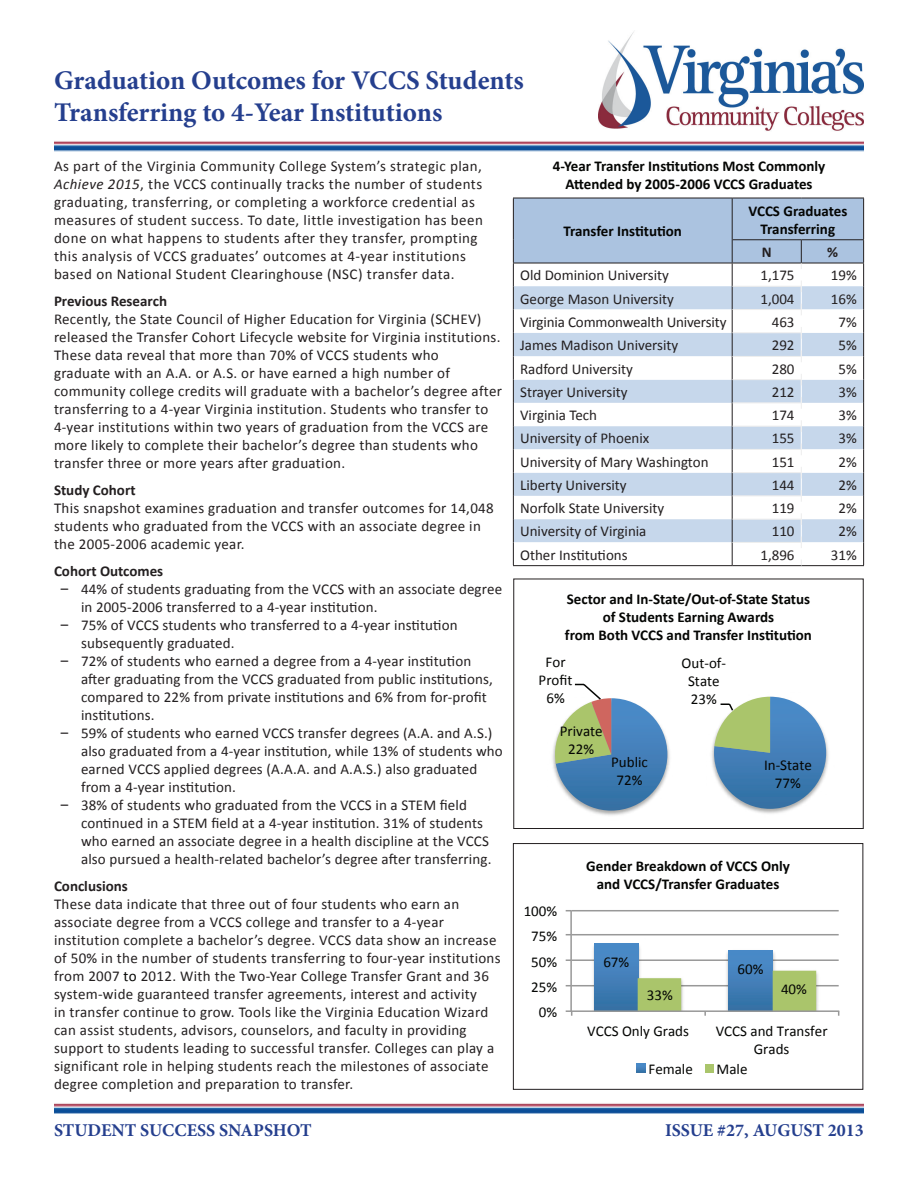
<style>
.page{position:relative;width:918px;height:1188px;background:#fff}
.page>*{position:absolute;margin:0;border:0;box-sizing:border-box;transform-origin:0 0}
.t1{font:700 27px/32.4px "Minion Pro";letter-spacing:-.005em;color:#253f8e}
.t2{font:700 18px "Minion Pro";color:#253f8e}
.t3{font:15px/18px "Calibri";letter-spacing:.02em;color:#231f20}
.t4{font:700 15px/18px "Calibri";color:#040503;text-align:center}
.t5{font:15px "Calibri";color:#231f20}
.t6{font:15px/18px "Calibri";color:#040503;text-align:center}
.t7{font:700 15px "Calibri";color:#231f20}
.t8{font:15px "Calibri";letter-spacing:-.01em;color:#231f20}
.s1{font-style:italic}
.s2{color:#040503}
</style>
<div class="page">
<img style="left:712px;top:740px;width:117px;height:74px">
<img style="left:711px;top:696px;width:64px;height:67px">
<svg style="left:714px;top:697px;width:112px;height:112px"></svg>
<div style="left:513px;top:579px;width:351px;height:250px;border:1px solid #231f20"></div>
<img style="left:589px;top:741px;width:81px;height:75px">
<svg style="left:552px;top:683px;width:115px;height:128px"></svg>
<img style="left:55px;top:141px;width:809px;height:11px">
<hr style="left:513px;top:565px;width:219px;height:1px;background:#231f20">
<hr style="left:732px;top:565px;width:69px;height:1px;background:#231f20">
<hr style="left:801px;top:565px;width:63px;height:1px;background:#231f20">
<svg style="left:513px;top:198px;width:351px;height:367px"></svg>
<hr style="left:733px;top:286px;width:68px;height:1px;background:#ededed">
<hr style="left:733px;top:309px;width:68px;height:1px;background:#ededed">
<hr style="left:733px;top:332px;width:68px;height:1px;background:#ededed">
<hr style="left:733px;top:356px;width:68px;height:1px;background:#ededed">
<hr style="left:733px;top:379px;width:68px;height:1px;background:#ededed">
<hr style="left:733px;top:403px;width:68px;height:1px;background:#ededed">
<hr style="left:733px;top:426px;width:68px;height:1px;background:#ededed">
<hr style="left:733px;top:449px;width:68px;height:1px;background:#ededed">
<hr style="left:733px;top:472px;width:68px;height:1px;background:#ededed">
<hr style="left:733px;top:496px;width:68px;height:1px;background:#ededed">
<hr style="left:733px;top:519px;width:68px;height:1px;background:#ededed">
<hr style="left:733px;top:542px;width:68px;height:1px;background:#ededed">
<img style="left:55px;top:1103px;width:809px;height:11px">
<img style="left:598px;top:32px;width:266px;height:99px">
<svg style="left:565px;top:910px;width:275px;height:163px"></svg>
<div style="left:513px;top:843px;width:350px;height:247px;border:1px solid #231f20"></div>
<h1 class="t1" style="left:54px;top:63px;width:471px">Graduation Outcomes for VCCS Students<br>Transferring to 4-Year Institutions</h1>
<p class="t3" style="left:54px;top:157px;width:431px">As part of the Virginia Community College System’s strategic plan, <span class="s1">Achieve 2015</span>, the VCCS continually tracks the number of students graduating, transferring, or completing a workforce credential as measures of student success. To date, little investigation has been done on what happens to students after they transfer, prompting this analysis of VCCS graduates’ outcomes at 4-year institutions based on National Student Clearinghouse (NSC) transfer data.</p>
<p class="t7" style="left:54px;top:292px;width:115px">Previous Research</p>
<p class="t3" style="left:54px;top:310px;width:450px">Recently, the State Council of Higher Education for Virginia (SCHEV) released the Transfer Cohort Lifecycle website for Virginia institutions.<br>These data reveal that more than 70% of VCCS students who<br>graduate with an A.A. or A.S. or have earned a high number of community college credits will graduate with a bachelor’s degree after transferring to a 4-year Virginia institution. Students who transfer to 4-year institutions within two years of graduation from the VCCS are more likely to complete their bachelor’s degree than students who transfer three or more years after graduation.</p>
<p class="t7" style="left:54px;top:481px;width:83px">Study Cohort</p>
<p class="t3" style="left:54px;top:499px;width:441px">This snapshot examines graduation and transfer outcomes for 14,048 students who graduated from the VCCS with an associate degree in the 2005-2006 academic year.</p>
<p class="t7" style="left:54px;top:562px;width:111px">Cohort Outcomes</p>
<p class="t3" style="left:61px;top:580px;width:443px">͵ 44% of students graduating from the VCCS with an associate degree</p>
<p class="t3" style="left:81px;top:598px;width:298px">in 2005-2006 transferred to a 4-year institution.</p>
<p class="t3" style="left:61px;top:616px;width:398px">͵ 75% of VCCS students who transferred to a 4-year institution</p>
<p class="t3" style="left:81px;top:634px;width:155px">subsequently graduated.</p>
<p class="t3" style="left:61px;top:652px;width:412px">͵ 72% of students who earned a degree from a 4-year institution</p>
<p class="t3" style="left:81px;top:670px;width:413px">after graduating from the VCCS graduated from public institutions,</p>
<p class="t3" style="left:81px;top:688px;width:407px">compared to 22% from private institutions and 6% from for-profit</p>
<p class="t3" style="left:81px;top:706px;width:75px">institutions.</p>
<p class="t3" style="left:61px;top:724px;width:433px">͵ 59% of students who earned VCCS transfer degrees (A.A. and A.S.)</p>
<p class="t3" style="left:81px;top:742px;width:423px">also graduated from a 4-year institution, while 13% of students who</p>
<p class="t3" style="left:81px;top:760px;width:398px">earned VCCS applied degrees (A.A.A. and A.A.S.) also graduated</p>
<p class="t3" style="left:81px;top:778px;width:156px">from a 4-year institution.</p>
<p class="t3" style="left:61px;top:796px;width:408px">͵ 38% of students who graduated from the VCCS in a STEM field</p>
<p class="t3" style="left:81px;top:814px;width:404px">continued in a STEM field at a 4-year institution. 31% of students</p>
<p class="t3" style="left:81px;top:832px;width:410px">who earned an associate degree in a health discipline at the VCCS</p>
<p class="t3" style="left:81px;top:850px;width:412px">also pursued a health-related bachelor’s degree after transferring.</p>
<p class="t7" style="left:54px;top:877px;width:75px">Conclusions</p>
<p class="t3" style="left:54px;top:895px;width:448px">These data indicate that three out of four students who earn an associate degree from a VCCS college and transfer to a 4-year institution complete a bachelor’s degree. VCCS data show an increase of 50% in the number of students transferring to four-year institutions from 2007 <span class="s2">to</span> 2012. With the Two-Year College Transfer Grant and 36 system-wide guaranteed transfer agreements, interest and activity<br>in transfer continue to grow. Tools like the Virginia Education Wizard can assist students, advisors, counselors, and faculty in providing support to students leading to successful transfer. Colleges can play a significant role in helping students reach the milestones of associate degree completion and preparation to transfer.</p>
<p class="t4" style="left:553px;top:157px;width:274px">4-Year Transfer Institutions Most Commonly<br>Attended by 2005-2006 VCCS Graduates</p>
<p class="t4" style="left:748px;top:202px;width:100px">VCCS Graduates<br>Transferring</p>
<p class="t7" style="left:762px;top:242px;width:11px">N</p>
<p class="t7" style="left:827px;top:242px;width:12px">%</p>
<p class="t4" style="left:564px;top:222px;width:120px">Transfer Institution</p>
<p class="t5" style="left:520px;top:266px;width:150px">Old Dominion University</p>
<p class="t3" style="left:760px;top:266px;width:36px">1,175</p>
<p class="t3" style="left:831px;top:266px;width:27px">19%</p>
<p class="t5" style="left:520px;top:289px;width:155px">George Mason University</p>
<p class="t3" style="left:760px;top:290px;width:36px">1,004</p>
<p class="t3" style="left:831px;top:290px;width:27px">16%</p>
<p class="t8" style="left:520px;top:312px;width:208px">Virginia Commonwealth University</p>
<p class="t3" style="left:772px;top:313px;width:24px">463</p>
<p class="t3" style="left:839px;top:313px;width:20px">7%</p>
<p class="t5" style="left:520px;top:336px;width:160px">James Madison University</p>
<p class="t3" style="left:772px;top:336px;width:24px">292</p>
<p class="t3" style="left:839px;top:336px;width:20px">5%</p>
<p class="t5" style="left:520px;top:359px;width:114px">Radford University</p>
<p class="t3" style="left:772px;top:360px;width:24px">280</p>
<p class="t3" style="left:839px;top:360px;width:20px">5%</p>
<p class="t5" style="left:520px;top:382px;width:109px">Strayer University</p>
<p class="t3" style="left:772px;top:383px;width:24px">212</p>
<p class="t3" style="left:839px;top:383px;width:20px">3%</p>
<p class="t5" style="left:520px;top:406px;width:79px">Virginia Tech</p>
<p class="t3" style="left:772px;top:406px;width:24px">174</p>
<p class="t3" style="left:839px;top:406px;width:20px">3%</p>
<p class="t5" style="left:520px;top:429px;width:131px">University of Phoenix</p>
<p class="t3" style="left:772px;top:429px;width:24px">155</p>
<p class="t3" style="left:839px;top:429px;width:20px">3%</p>
<p class="t5" style="left:520px;top:452px;width:190px">University of Mary Washington</p>
<p class="t3" style="left:772px;top:453px;width:24px">151</p>
<p class="t3" style="left:839px;top:453px;width:20px">2%</p>
<p class="t5" style="left:520px;top:475px;width:108px">Liberty University</p>
<p class="t3" style="left:772px;top:476px;width:24px">144</p>
<p class="t3" style="left:839px;top:476px;width:20px">2%</p>
<p class="t5" style="left:520px;top:499px;width:146px">Norfolk State University</p>
<p class="t3" style="left:772px;top:499px;width:24px">119</p>
<p class="t3" style="left:839px;top:499px;width:20px">2%</p>
<p class="t5" style="left:520px;top:522px;width:128px">University of Virginia</p>
<p class="t3" style="left:772px;top:522px;width:24px">110</p>
<p class="t3" style="left:839px;top:522px;width:20px">2%</p>
<p class="t5" style="left:520px;top:545px;width:109px">Other Institutions</p>
<p class="t3" style="left:760px;top:546px;width:36px">1,896</p>
<p class="t3" style="left:831px;top:546px;width:27px">31%</p>
<p class="t4" style="left:565px;top:590px;width:249px">Sector and In-State/Out-of-State Status of Students Earning Awards<br>from Both VCCS and Transfer Institution</p>
<p class="t4" style="left:567px;top:600px;width:247px">VCCS Graduates' Transfer Ins2tu2on by</p>
<p class="t6" style="left:539px;top:653px;width:35px">For<br>Profit<br>6%</p>
<p class="t6" style="left:682px;top:655px;width:46px">Out--‐of--‐<br>State<br>23%</p>
<p class="t6" style="left:560px;top:722px;width:44px">Private<br>22%</p>
<p class="t6" style="left:611px;top:753px;width:38px">Public<br>72%</p>
<p class="t6" style="left:764px;top:756px;width:49px">In--‐State<br>77%</p>
<p class="t4" style="left:586px;top:857px;width:205px">Gender Breakdown of VCCS Only and VCCS/Transfer Graduates</p>
<p class="t6" style="left:524px;top:902px;width:35px">100%</p>
<p class="t6" style="left:531px;top:928px;width:27px">75%</p>
<p class="t6" style="left:531px;top:953px;width:27px">50%</p>
<p class="t6" style="left:603px;top:953px;width:27px">67%</p>
<p class="t6" style="left:737px;top:960px;width:27px">60%</p>
<p class="t6" style="left:531px;top:978px;width:27px">25%</p>
<p class="t6" style="left:781px;top:980px;width:27px">40%</p>
<p class="t6" style="left:647px;top:986px;width:27px">33%</p>
<p class="t6" style="left:539px;top:1003px;width:20px">0%</p>
<p class="t6" style="left:587px;top:1022px;width:103px">VCCS Only Grads</p>
<p class="t6" style="left:716px;top:1022px;width:113px">VCCS and Transfer<br>Grads</p>
<p class="t6" style="left:648px;top:1060px;width:46px">Female</p>
<p class="t6" style="left:717px;top:1060px;width:32px">Male</p>
<p class="t2" style="left:54px;top:1117px;width:259px">STUDENT SUCCESS SNAPSHOT</p>
<p class="t2" style="left:665px;top:1117px;width:200px">ISSUE #27, AUGUST 2013</p>
</div>
